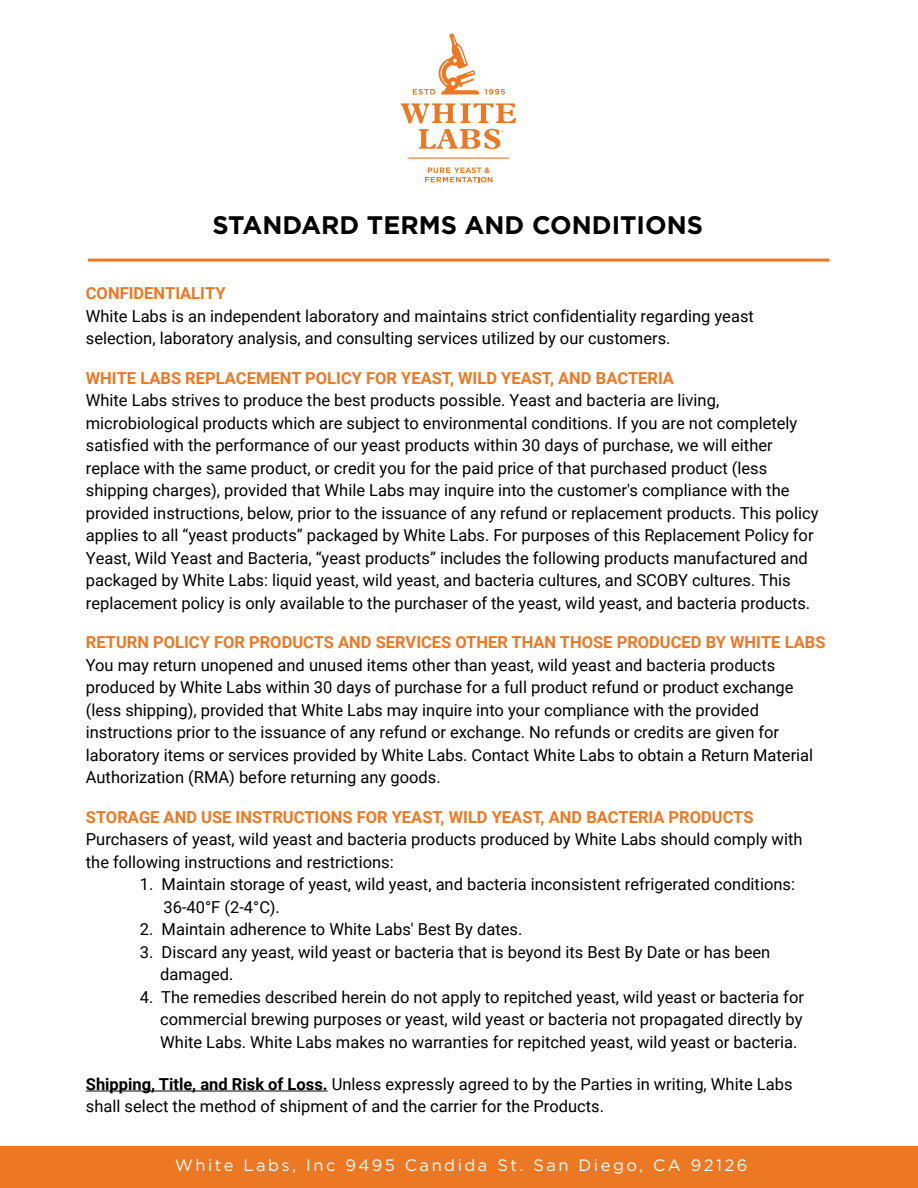
<style>
.page{position:relative;width:918px;height:1188px;background:#fff}
.page>*{position:absolute;margin:0;border:0;box-sizing:border-box;transform-origin:0 0}
.t1{font:700 25.35px "Gotham";color:#000}
.t2{font:16.5px/22.5px "Roboto";color:#000}
.t3{font:700 16.5px "Roboto";color:#ec7823}
.t4{font:16.5px "Gotham";letter-spacing:.15em;color:#fff}
.t5{font:700 5.25px "Gotham";color:#ec7823}
.s1{font-weight:700}
</style>
<div class="page">
<svg style="left:401px;top:103px;width:115px;height:20px"></svg>
<svg style="left:419px;top:129px;width:81px;height:20px"></svg>
<svg style="left:485px;top:89px;width:20px;height:6px"></svg>
<svg style="left:425px;top:167px;width:67px;height:15px"></svg>
<hr style="left:408px;top:157px;width:101px;height:2px;background:#ec7823">
<svg style="left:413px;top:33px;width:66px;height:62px"></svg>
<div style="left:0;top:1147px;width:918px;height:41px;background:#ec7823"></div>
<hr style="left:88px;top:259px;width:742px;height:3px;background:#ec7823">
<hr style="left:86px;top:1091px;width:242px;height:1px;background:#000">
<p class="t5" style="left:502px;top:128px;width:3px">®</p>
<h1 class="t1" style="left:212px;top:208px;width:492px">STANDARD TERMS AND CONDITIONS</h1>
<p class="t3" style="left:86px;top:282px;width:141px">CONFIDENTIALITY</p>
<p class="t2" style="left:86px;top:304px;width:670px">White Labs is an independent laboratory and maintains strict confidentiality regarding yeast selection, laboratory analysis, and consulting services utilized by our customers.</p>
<p class="t3" style="left:86px;top:366px;width:590px">WHITE LABS REPLACEMENT POLICY FOR YEAST, WILD YEAST, AND BACTERIA</p>
<p class="t2" style="left:86px;top:388px;width:734px">White Labs strives to produce the best products possible. Yeast and bacteria are living, microbiological products which are subject to environmental conditions. If you are not completely satisfied with the performance of our yeast products within 30 days of purchase, we will either replace with the same product, or credit you for the paid price of that purchased product (less shipping charges), provided that While Labs may inquire into the customer's compliance with the provided instructions, below, prior to the issuance of any refund or replacement products. This policy applies to all “yeast products” packaged by White Labs. For purposes of this Replacement Policy for Yeast, Wild Yeast and Bacteria, “yeast products” includes the following products manufactured and packaged by White Labs: liquid yeast, wild yeast, and bacteria cultures, and SCOBY cultures. This replacement policy is only available to the purchaser of the yeast, wild yeast, and bacteria products.</p>
<p class="t3" style="left:86px;top:631px;width:741px">RETURN POLICY FOR PRODUCTS AND SERVICES OTHER THAN THOSE PRODUCED BY WHITE LABS</p>
<p class="t2" style="left:86px;top:653px;width:729px">You may return unopened and unused items other than yeast, wild yeast and bacteria products produced by White Labs within 30 days of purchase for a full product refund or product exchange (less shipping), provided that White Labs may inquire into your compliance with the provided instructions prior to the issuance of any refund or exchange. No refunds or credits are given for laboratory items or services provided by White Labs. Contact White Labs to obtain a Return Material Authorization (RMA) before returning any goods.</p>
<p class="t3" style="left:86px;top:805px;width:669px">STORAGE AND USE INSTRUCTIONS FOR YEAST, WILD YEAST, AND BACTERIA PRODUCTS</p>
<p class="t2" style="left:86px;top:828px;width:718px">Purchasers of yeast, wild yeast and bacteria products produced by White Labs should comply with the following instructions and restrictions:</p>
<p class="t2" style="left:163px;top:873px;width:633px;text-indent:-24px">1. Maintain storage of yeast, wild yeast, and bacteria inconsistent refrigerated conditions:<br>36-40°F (2-4°C).</p>
<p class="t2" style="left:140px;top:918px;width:384px">2. Maintain adherence to White Labs' Best By dates.</p>
<p class="t2" style="left:160px;top:940px;width:612px;text-indent:-20px">3. Discard any yeast, wild yeast or bacteria that is beyond its Best By Date or has been damaged.</p>
<p class="t2" style="left:160px;top:985px;width:645px;text-align:justify;text-indent:-20px">4. The remedies described herein do not apply to repitched yeast, wild yeast or bacteria for commercial brewing purposes or yeast, wild yeast or bacteria not propagated directly by White Labs. White Labs makes no warranties for repitched yeast, wild yeast or bacteria.</p>
<p class="t2" style="left:86px;top:1072px;width:708px"><span class="s1">Shipping, Title, and Risk of Loss.</span> Unless expressly agreed to by the Parties in writing, White Labs shall select the method of shipment of and the carrier for the Products.</p>
<p class="t4" style="left:175px;top:1155px;width:574px">White Labs, Inc 9495 Candida St. San Diego, CA 92126</p>
</div>
